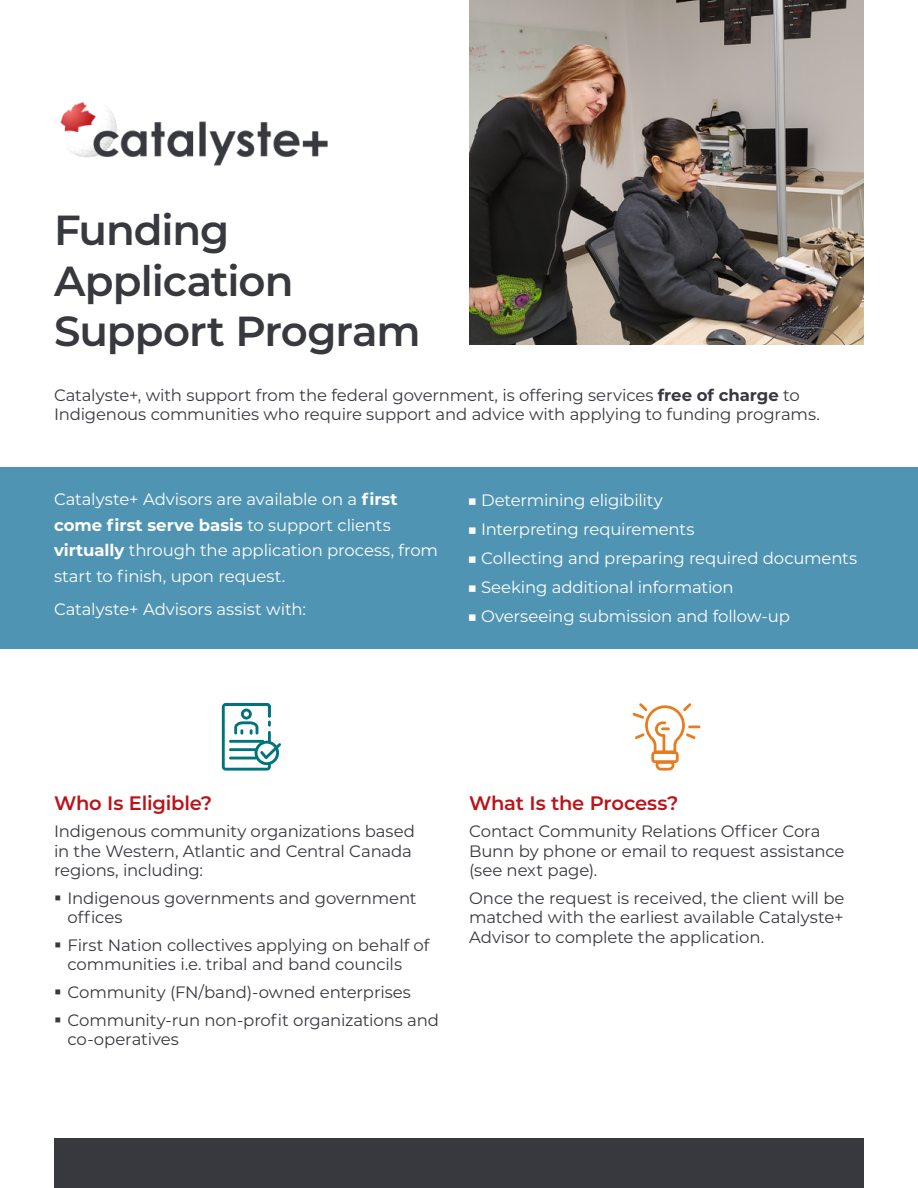
<style>
.page{position:relative;width:918px;height:1188px;background:#fff}
.page>*{position:absolute;margin:0;border:0;box-sizing:border-box;transform-origin:0 0}
.t1{font:600 42px/50.4px "Montserrat";letter-spacing:-.025em;color:#38393f}
.t2{font:600 19.5px "Montserrat";letter-spacing:-.01em;color:#ba141a}
.t3{font:16.5px/19.5px "Montserrat";letter-spacing:-.01em;color:#38393f}
.t4{font:16.5px/25.5px "Montserrat";letter-spacing:-.01em;color:#fff}
.s1{font-weight:700}
</style>
<div class="page">
<img style="left:469px;top:0;width:395px;height:345px">
<div style="left:54px;top:1138px;width:810px;height:50px;background:#38393f"></div>
<svg style="left:633px;top:703px;width:67px;height:68px"></svg>
<svg style="left:222px;top:703px;width:59px;height:68px"></svg>
<img style="left:60px;top:102px;width:268px;height:64px">
<div style="left:0;top:467px;width:918px;height:181px;background:#5094b3"></div>
<h1 class="t1" style="left:54px;top:203px;width:368px">Funding<br>Application<br>Support Program</h1>
<p class="t3" style="left:54px;top:384px;width:767px">Catalyste+, with support from the federal government, is offering services <span class="s1">free of charge</span> to<br>Indigenous communities who require support and advice with applying to funding programs.</p>
<p class="t4" style="left:54px;top:486px;width:386px">Catalyste+ Advisors are available on a <span class="s1">first come first serve basis</span> to support clients <span class="s1">virtually</span> through the application process, from start to finish, upon request.</p>
<p class="t4" style="left:54px;top:596px;width:253px">Catalyste+ Advisors assist with:</p>
<p class="t4" style="left:468px;top:487px;width:197px">■ Determining eligibility</p>
<p class="t4" style="left:468px;top:516px;width:228px">■ Interpreting requirements</p>
<p class="t4" style="left:468px;top:545px;width:391px">■ Collecting and preparing required documents</p>
<p class="t4" style="left:468px;top:574px;width:268px">■ Seeking additional information</p>
<p class="t4" style="left:468px;top:603px;width:324px">■ Overseeing submission and follow-up</p>
<p class="t2" style="left:54px;top:789px;width:160px">Who Is Eligible?</p>
<p class="t3" style="left:54px;top:821px;width:362px">Indigenous community organizations based in the Western, Atlantic and Central Canada regions, including:</p>
<p class="t3" style="left:68px;top:888px;width:351px;text-indent:-14px">▪ Indigenous governments and government offices</p>
<p class="t3" style="left:68px;top:935px;width:363px;text-indent:-14px">▪ First Nation collectives applying on behalf of communities i.e. tribal and band councils</p>
<p class="t3" style="left:54px;top:982px;width:358px">▪ Community (FN/band)-owned enterprises</p>
<p class="t3" style="left:68px;top:1009px;width:373px;text-indent:-14px">▪ Community-run non-profit organizations and co-operatives</p>
<p class="t2" style="left:469px;top:789px;width:211px">What Is the Process?</p>
<p class="t3" style="left:469px;top:821px;width:377px">Contact Community Relations Officer Cora<br>Bunn by phone or email to request assistance (see next page).</p>
<p class="t3" style="left:469px;top:888px;width:377px;text-align:justify">Once the request is received, the client will be matched with the earliest available Catalyste+ Advisor to complete the application.</p>
</div>
